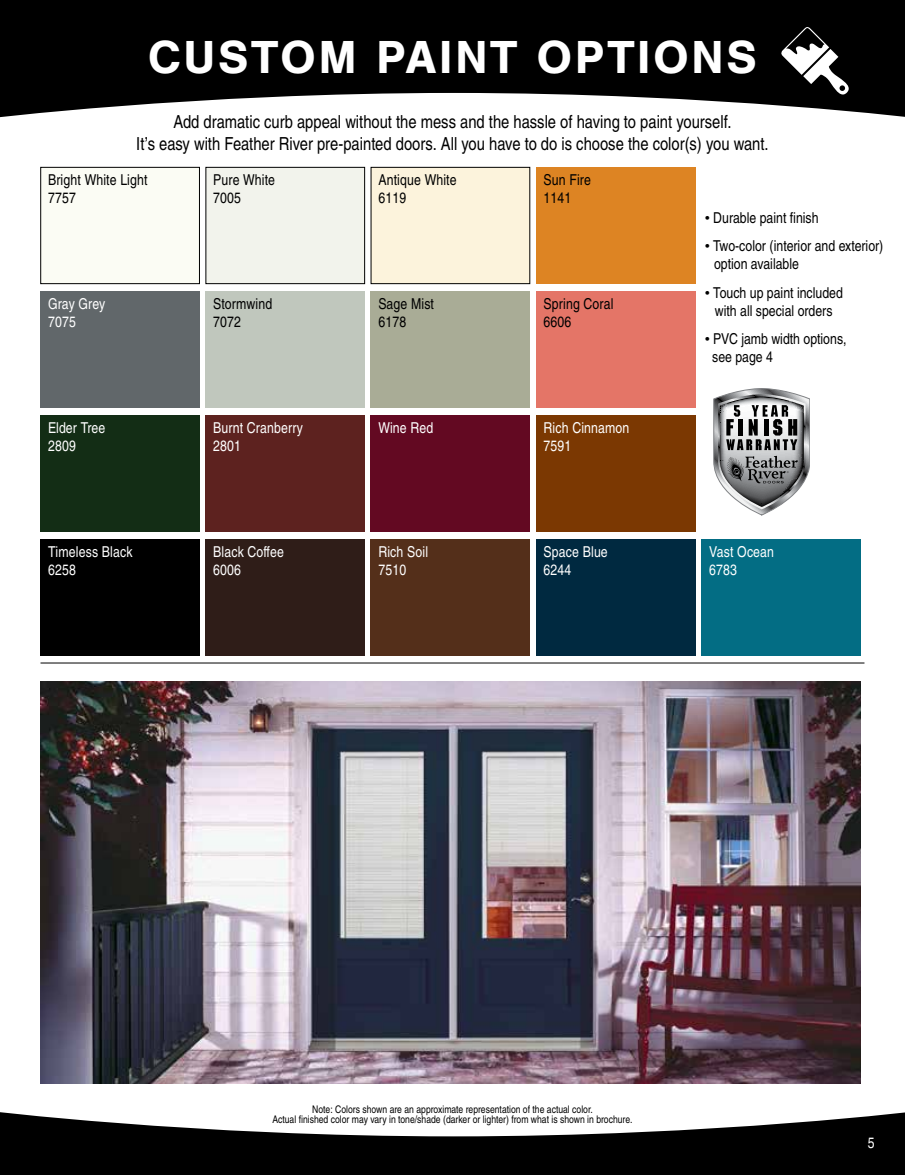
<style>
.page{position:relative;width:905px;height:1175px;background:#fff}
.page>*{position:absolute;margin:0;border:0;box-sizing:border-box;transform-origin:0 0}
.t1{font:700 48px "Nimbus San";letter-spacing:.05em;color:#fff}
.t2{font:18px/21.6px "Nimbus San Con L";color:#000;text-align:center}
.t3{font:15px/18px "Nimbus San Con L";color:#000}
.t4{font:15px/18px "Nimbus San Con L";letter-spacing:.01em;color:#fff}
.t5{font:10.5px/10.8px "Nimbus San Con L";color:#000;text-align:center}
</style>
<div class="page">
<div style="left:371px;top:167px;width:159px;height:117px;background:#fcf3dc"></div>
<div style="left:371px;top:167px;width:159px;height:117px;border:1px solid #000"></div>
<div style="left:206px;top:167px;width:158px;height:117px;background:#f2f3ec"></div>
<div style="left:206px;top:167px;width:159px;height:117px;border:1px solid #000"></div>
<svg style="left:0;top:1112px;width:904px;height:62px;fill:#000"></svg>
<svg style="left:0;top:0;width:904px;height:118px;background:#262626"></svg>
<svg style="left:781px;top:27px;width:67px;height:67px"></svg>
<hr style="left:40px;top:662px;width:824px;height:1px;background:#000">
<div style="left:41px;top:167px;width:158px;height:117px;background:#fbfcf4"></div>
<div style="left:40px;top:167px;width:160px;height:117px;border:1px solid #000"></div>
<div style="left:40px;top:291px;width:160px;height:117px;background:#61676a"></div>
<div style="left:206px;top:291px;width:159px;height:117px;background:#c0c7bd"></div>
<div style="left:371px;top:291px;width:159px;height:117px;background:#a9ac96"></div>
<div style="left:536px;top:291px;width:159px;height:117px;background:#e47567"></div>
<div style="left:40px;top:415px;width:160px;height:116px;background:#132d15"></div>
<div style="left:536px;top:415px;width:159px;height:116px;background:#7b3802"></div>
<div style="left:701px;top:539px;width:159px;height:116px;background:#036d84"></div>
<div style="left:40px;top:539px;width:160px;height:116px;background:#000"></div>
<div style="left:206px;top:539px;width:159px;height:116px;background:#2f1d18"></div>
<div style="left:371px;top:539px;width:159px;height:116px;background:#542f1a"></div>
<div style="left:536px;top:539px;width:159px;height:116px;background:#002940"></div>
<div style="left:536px;top:167px;width:159px;height:117px;background:#dd8423"></div>
<div style="left:206px;top:415px;width:159px;height:116px;background:#5d221f"></div>
<div style="left:371px;top:415px;width:159px;height:116px;background:#630922"></div>
<img style="left:40px;top:681px;width:820px;height:402px">
<svg style="left:713px;top:388px;width:96px;height:127px"></svg>
<h1 class="t1" style="left:148px;top:30px;width:610px">CUSTOM PAINT OPTIONS</h1>
<p class="t2" style="left:136px;top:110px;width:634px">Add dramatic curb appeal without the mess and the hassle of having to paint yourself.<br>It’s easy with Feather River pre-painted doors. All you have to do is choose the color(s) you want.</p>
<p class="t3" style="left:48px;top:170px;width:101px">Bright White Light<br>7757</p>
<p class="t3" style="left:213px;top:170px;width:63px">Pure White<br>7005</p>
<p class="t3" style="left:378px;top:170px;width:80px">Antique White<br>6119</p>
<p class="t3" style="left:543px;top:170px;width:49px">Sun Fire<br>1141</p>
<p class="t4" style="left:48px;top:294px;width:59px">Gray Grey<br>7075</p>
<p class="t3" style="left:213px;top:294px;width:60px">Stormwind<br>7072</p>
<p class="t3" style="left:378px;top:294px;width:57px">Sage Mist<br>6178</p>
<p class="t3" style="left:543px;top:294px;width:71px">Spring Coral<br>6606</p>
<p class="t3" style="left:704px;top:208px;width:115px">• Durable paint finish</p>
<p class="t3" style="left:714px;top:236px;width:171px;text-indent:-9px">• Two-color (interior and exterior) option available</p>
<p class="t3" style="left:704px;top:283px;width:140px;text-align:center">• Touch up paint included with all special orders</p>
<p class="t3" style="left:712px;top:329px;width:136px;text-indent:-7px">• PVC jamb width options, see page 4</p>
<p class="t4" style="left:48px;top:418px;width:59px">Elder Tree<br>2809</p>
<p class="t4" style="left:213px;top:418px;width:91px">Burnt Cranberry<br>2801</p>
<p class="t4" style="left:378px;top:418px;width:56px">Wine Red</p>
<p class="t4" style="left:543px;top:418px;width:87px">Rich Cinnamon<br>7591</p>
<p class="t4" style="left:48px;top:542px;width:86px">Timeless Black<br>6258</p>
<p class="t4" style="left:543px;top:542px;width:66px">Space Blue<br>6244</p>
<p class="t4" style="left:213px;top:542px;width:72px">Black Coffee<br>6006</p>
<p class="t4" style="left:709px;top:542px;width:66px">Vast Ocean<br>6783</p>
<p class="t4" style="left:378px;top:542px;width:51px">Rich Soil<br>7510</p>
<p class="t5" style="left:272px;top:1103px;width:361px">Note: Colors shown are an approximate representation of the actual color.<br>Actual finished color may vary in tone/shade (darker or lighter) from what is shown in brochure.</p>
<p class="t4" style="left:867px;top:1132px;width:8px">5</p>
</div>
